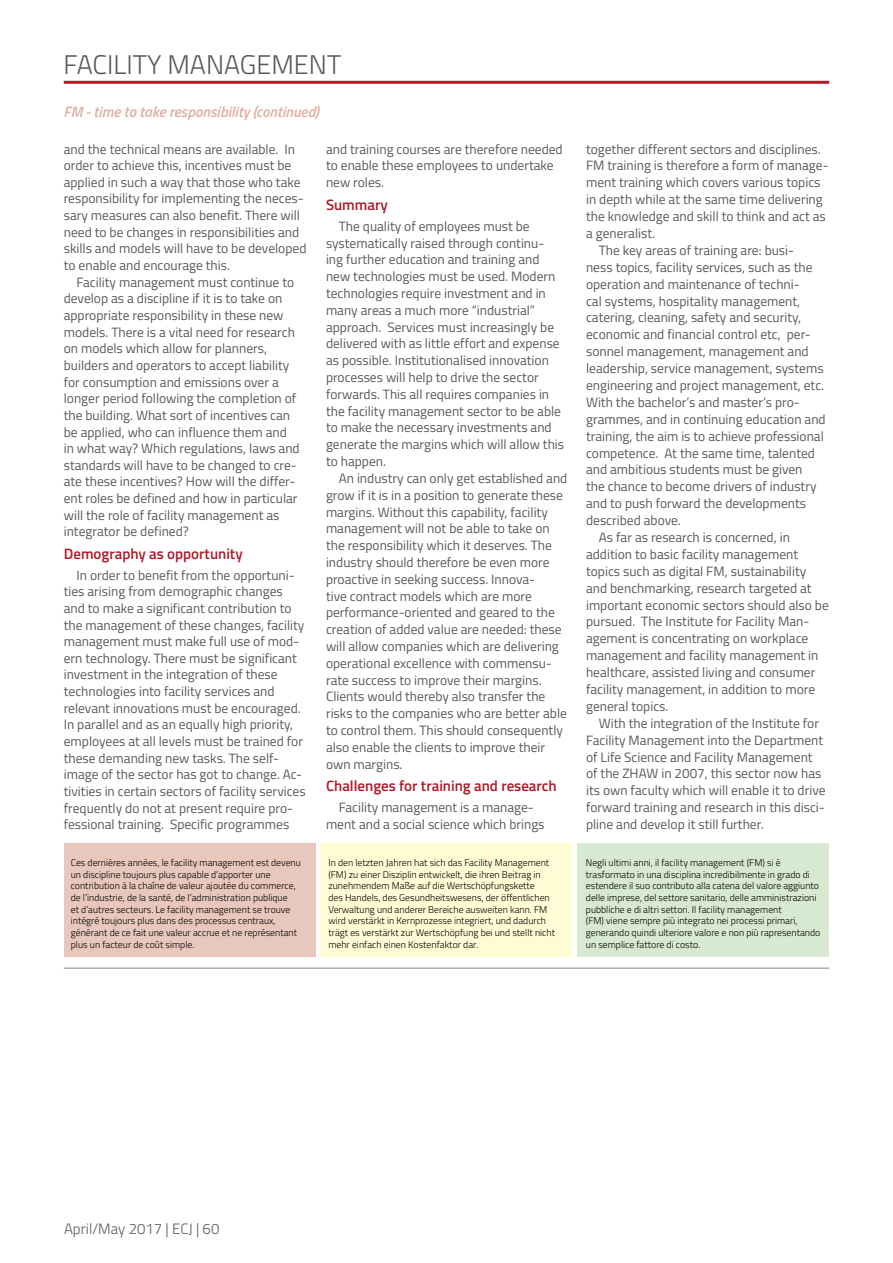
<style>
.page{position:relative;width:893px;height:1263px;background:#fff}
.page>*{position:absolute;margin:0;border:0;box-sizing:border-box;transform-origin:0 0}
.t1{font:300 27px "Titillium Web";color:#58595b}
.t2{font:600 15px "Titillium Web";color:#ad1a28}
.t3{font:italic 600 15px "Titillium Web";color:#dfb0a2}
.t4{font:300 15px "Titillium Web";color:#58595b}
.t5{font:13.5px/16.6px "Titillium Web";color:#58595b}
.t6{font:300 9.75px/11.7px "Titillium Web";color:#000}
</style>
<div class="page">
<hr style="left:64px;top:81px;width:765px;height:3px;background:#ad1a28">
<div style="left:64px;top:844px;width:251px;height:113px;background:#e8c7bc"></div>
<div style="left:321px;top:844px;width:251px;height:113px;background:#fffcd5"></div>
<div style="left:578px;top:844px;width:251px;height:113px;background:#d8e9d2"></div>
<hr style="left:64px;top:968px;width:765px;height:1px;background:#808285">
<h1 class="t1" style="left:64px;top:45px;width:279px">FACILITY MANAGEMENT</h1>
<p class="t3" style="left:64px;top:100px;width:257px">FM - time to take responsibility (continued)</p>
<p class="t5" style="left:64px;top:140px;width:244px">and the technical means are available. In order to achieve this, incentives must be applied in such a way that those who take responsibility for implementing the neces&shy;sary measures can also benefit. There will need to be changes in responsibilities and skills and models will have to be developed to enable and encourage this.</p>
<p class="t5" style="left:64px;top:273px;width:237px;text-indent:13px">Facility management must continue to develop as a discipline if it is to take on appropriate responsibility in these new models. There is a vital need for research on models which allow for planners, builders and operators to accept liability for consumption and emissions over a longer period following the completion of the building. What sort of incentives can be applied, who can influence them and in what way? Which regulations, laws and standards will have to be changed to cre&shy;ate these incentives? How will the differ&shy;ent roles be defined and how in particular will the role of facility management as integrator be defined?</p>
<p class="t2" style="left:64px;top:542px;width:180px">Demography as opportunity</p>
<p class="t5" style="left:64px;top:566px;width:243px;text-indent:13px">In order to benefit from the opportuni&shy;ties arising from demographic changes and to make a significant contribution to the management of these changes, facility management must make full use of mod&shy;ern technology. There must be significant investment in the integration of these technologies into facility services and relevant innovations must be encouraged.<br>In parallel and as an equally high priority, employees at all levels must be trained for these demanding new tasks. The self&shy;image of the sector has got to change. Ac&shy;tivities in certain sectors of facility services frequently do not at present require pro&shy;fessional training. Specific programmes</p>
<p class="t6" style="left:71px;top:856px;width:232px">Ces dernières années, le facility management est devenu un discipline toujours plus capable d’apporter une contribution à la chaîne de valeur ajoutée du commerce, de l’industrie, de la santé, de l’administration publique<br>et d’autres secteurs. Le facility management se trouve intégré toujours plus dans des processus centraux, générant de ce fait une valeur accrue et ne représentant plus un facteur de coût simple.</p>
<p class="t6" style="left:328px;top:856px;width:228px">In den letzten Jahren hat sich das Facility Management (FM) zu einer Disziplin entwickelt, die ihren Beitrag in zunehmendem Maße auf die Wertschöpfungskette<br>des Handels, des Gesundheitswesens, der öffentlichen Verwaltung und anderer Bereiche ausweiten kann. FM wird verstärkt in Kernprozesse integriert, und dadurch trägt es verstärkt zur Wertschöpfung bei und stellt nicht mehr einfach einen Kostenfaktor dar.</p>
<p class="t6" style="left:586px;top:856px;width:236px">Negli ultimi anni, il facility management (FM) si è trasformato in una disciplina incredibilmente in grado di estendere il suo contributo alla catena del valore aggiunto delle imprese, del settore sanitario, delle amministrazioni pubbliche e di altri settori. Il facility management<br>(FM) viene sempre più integrato nei processi primari, generando quindi ulteriore valore e non più rapresentando un semplice fattore di costo.</p>
<p class="t5" style="left:586px;top:140px;width:236px">together different sectors and disciplines.</p>
<p class="t5" style="left:586px;top:157px;width:244px">FM training is therefore a form of manage-</p>
<p class="t5" style="left:586px;top:174px;width:236px">ment training which covers various topics</p>
<p class="t5" style="left:586px;top:190px;width:238px">in depth while at the same time delivering</p>
<p class="t5" style="left:586px;top:207px;width:241px">the knowledge and skill to think and act as</p>
<p class="t5" style="left:586px;top:224px;width:70px">a generalist.</p>
<p class="t5" style="left:599px;top:241px;width:197px">The key areas of training are: busi-</p>
<p class="t5" style="left:586px;top:258px;width:228px">ness topics, facility services, such as the</p>
<p class="t5" style="left:586px;top:275px;width:215px">operation and maintenance of techni-</p>
<p class="t5" style="left:586px;top:292px;width:216px">cal systems, hospitality management,</p>
<p class="t5" style="left:586px;top:309px;width:217px">catering, cleaning, safety and security,</p>
<p class="t5" style="left:586px;top:326px;width:226px">economic and financial control etc, per-</p>
<p class="t5" style="left:586px;top:342px;width:224px">sonnel management, management and</p>
<p class="t5" style="left:586px;top:359px;width:239px">leadership, service management, systems</p>
<p class="t5" style="left:586px;top:376px;width:240px">engineering and project management, etc.</p>
<p class="t5" style="left:586px;top:393px;width:215px">With the bachelor’s and master’s pro-</p>
<p class="t5" style="left:586px;top:410px;width:241px">grammes, and in continuing education and</p>
<p class="t5" style="left:586px;top:427px;width:239px">training, the aim is to achieve professional</p>
<p class="t5" style="left:586px;top:444px;width:230px">competence. At the same time, talented</p>
<p class="t5" style="left:586px;top:461px;width:218px">and ambitious students must be given</p>
<p class="t5" style="left:586px;top:478px;width:232px">the chance to become drivers of industry</p>
<p class="t5" style="left:586px;top:494px;width:221px">and to push forward the developments</p>
<p class="t5" style="left:586px;top:511px;width:96px">described above.</p>
<p class="t5" style="left:599px;top:528px;width:193px">As far as research is concerned, in</p>
<p class="t5" style="left:586px;top:545px;width:214px">addition to basic facility management</p>
<p class="t5" style="left:586px;top:562px;width:222px">topics such as digital FM, sustainability</p>
<p class="t5" style="left:586px;top:579px;width:227px">and benchmarking, research targeted at</p>
<p class="t5" style="left:586px;top:596px;width:244px">important economic sectors should also be</p>
<p class="t5" style="left:586px;top:613px;width:225px">pursued. The Institute for Facility Man-</p>
<p class="t5" style="left:586px;top:630px;width:224px">agement is concentrating on workplace</p>
<p class="t5" style="left:586px;top:646px;width:234px">management and facility management in</p>
<p class="t5" style="left:586px;top:663px;width:231px">healthcare, assisted living and consumer</p>
<p class="t5" style="left:586px;top:680px;width:231px">facility management, in addition to more</p>
<p class="t5" style="left:586px;top:697px;width:84px">general topics.</p>
<p class="t5" style="left:599px;top:714px;width:222px">With the integration of the Institute for</p>
<p class="t5" style="left:586px;top:731px;width:239px">Facility Management into the Department</p>
<p class="t5" style="left:586px;top:748px;width:228px">of Life Science and Facility Management</p>
<p class="t5" style="left:586px;top:765px;width:237px">of the ZHAW in 2007, this sector now has</p>
<p class="t5" style="left:586px;top:782px;width:241px">its own faculty which will enable it to drive</p>
<p class="t5" style="left:586px;top:798px;width:240px">forward training and research in this disci-</p>
<p class="t5" style="left:586px;top:815px;width:179px">pline and develop it still further.</p>
<p class="t5" style="left:326px;top:140px;width:238px">and training courses are therefore needed to enable these employees to undertake new roles.</p>
<p class="t2" style="left:326px;top:193px;width:63px">Summary</p>
<p class="t5" style="left:326px;top:217px;width:240px;text-indent:13px">The quality of employees must be systematically raised through continu&shy;ing further education and training and new technologies must be used. Modern technologies require investment and in many areas a much more “industrial” approach. Services must increasingly be delivered with as little effort and expense as possible. Institutionalised innovation processes will help to drive the sector forwards. This all requires companies in the facility management sector to be able to make the necessary investments and generate the margins which will allow this to happen.</p>
<p class="t5" style="left:326px;top:469px;width:243px;text-indent:13px">An industry can only get established and grow if it is in a position to generate these margins. Without this capability, facility management will not be able to take on the responsibility which it deserves. The industry should therefore be even more proactive in seeking success. Innova-<br>tive contract models which are more performance-oriented and geared to the creation of added value are needed: these will allow companies which are delivering operational excellence with commensu&shy;rate success to improve their margins.<br>Clients would thereby also transfer the risks to the companies who are better able to control them. This should consequently also enable the clients to improve their own margins.</p>
<p class="t2" style="left:326px;top:775px;width:232px">Challenges for training and research</p>
<p class="t5" style="left:326px;top:799px;width:220px;text-align:center">Facility management is a manage&shy;ment and a social science which brings</p>
<p class="t4" style="left:64px;top:1218px;width:157px">April/May 2017 | ECJ | 60</p>
</div>
